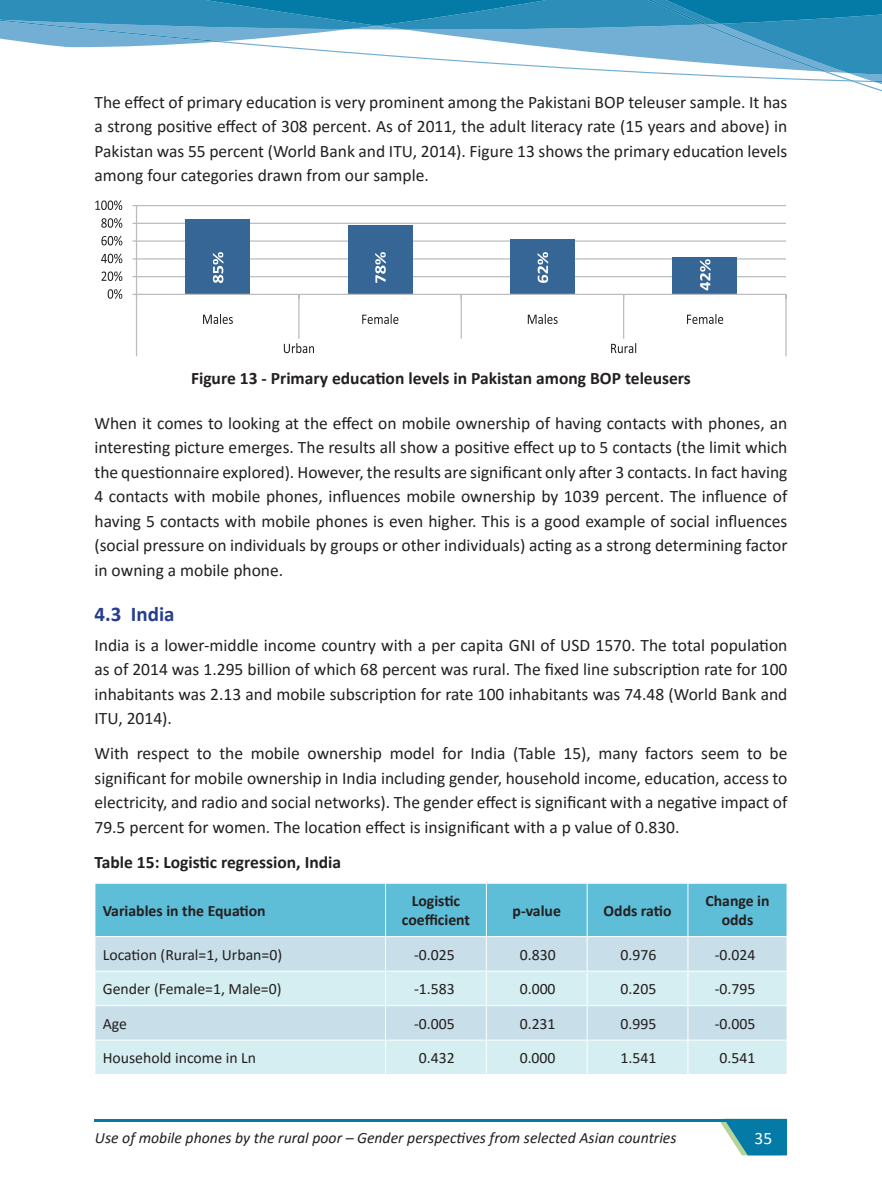
<style>
.page{position:relative;width:882px;height:1197px;background:#fff}
.page>*{position:absolute;margin:0;border:0;box-sizing:border-box;transform-origin:0 0}
.Heading_2{font:700 21px "Calibri";color:#253f8e}
.t1{font:17.5px/24.5px "Calibri";color:#231f20;text-align:justify}
.fig_caption{font:700 17.5px "Calibri";color:#231f20}
.t2{font:17.5px "Calibri";color:#fff}
.t3{font:15.75px "Calibri";color:#231f20}
.t4{font:italic 15.75px "Calibri";color:#231f20}
.t5{font:700 15.75px/18.9px "Calibri";color:#231f20;text-align:center}
</style>
<div class="page">
<svg style="left:0;top:0;width:415px;height:59px"></svg>
<svg style="left:415px;top:0;width:467px;height:92px"></svg>
<hr style="left:95px;top:1119px;width:692px;height:2px;background:#047aa6">
<svg style="left:718px;top:1121px;width:69px;height:34px"></svg>
<hr style="left:137px;top:276px;width:649px;height:1px;background:#bcbdc0">
<hr style="left:137px;top:258px;width:649px;height:2px;background:#bcbdc0">
<hr style="left:137px;top:240px;width:649px;height:2px;background:#bcbdc0">
<hr style="left:137px;top:223px;width:649px;height:1px;background:#bcbdc0">
<hr style="left:137px;top:205px;width:649px;height:1px;background:#bcbdc0">
<div style="left:185px;top:219px;width:65px;height:75px;background:#356695"></div>
<div style="left:348px;top:225px;width:65px;height:69px;background:#356695"></div>
<div style="left:510px;top:239px;width:65px;height:55px;background:#356695"></div>
<div style="left:672px;top:257px;width:65px;height:37px;background:#356695"></div>
<hr style="left:136px;top:206px;width:1px;height:88px;background:#bcbdc0">
<hr style="left:137px;top:294px;width:649px;height:1px;background:#bcbdc0">
<hr style="left:136px;top:294px;width:1px;height:45px;background:#bcbdc0">
<hr style="left:298px;top:294px;width:2px;height:45px;background:#bcbdc0">
<hr style="left:461px;top:294px;width:1px;height:45px;background:#bcbdc0">
<hr style="left:623px;top:294px;width:1px;height:45px;background:#bcbdc0">
<hr style="left:785px;top:294px;width:2px;height:45px;background:#bcbdc0">
<svg style="left:136px;top:339px;width:1px;height:17px"></svg>
<svg style="left:785px;top:339px;width:2px;height:17px"></svg>
<svg style="left:213px;top:252px;width:10px;height:31px"></svg>
<svg style="left:375px;top:252px;width:11px;height:31px"></svg>
<svg style="left:538px;top:252px;width:10px;height:31px"></svg>
<svg style="left:700px;top:259px;width:11px;height:31px"></svg>
<svg style="left:108px;top:289px;width:14px;height:10px"></svg>
<svg style="left:102px;top:271px;width:20px;height:10px"></svg>
<svg style="left:101px;top:254px;width:21px;height:9px"></svg>
<svg style="left:101px;top:236px;width:21px;height:10px"></svg>
<svg style="left:101px;top:218px;width:21px;height:10px"></svg>
<svg style="left:95px;top:200px;width:27px;height:10px"></svg>
<svg style="left:203px;top:314px;width:30px;height:10px"></svg>
<svg style="left:362px;top:314px;width:36px;height:10px"></svg>
<svg style="left:528px;top:314px;width:30px;height:10px"></svg>
<svg style="left:687px;top:314px;width:36px;height:10px"></svg>
<svg style="left:284px;top:343px;width:30px;height:10px"></svg>
<svg style="left:611px;top:343px;width:25px;height:10px"></svg>
<svg style="left:95px;top:884px;width:692px;height:87px;background:#88cade"></svg>
<div style="left:95px;top:972px;width:692px;height:102px;background:#d5eef1"></div>
<div style="left:95px;top:1006px;width:692px;height:34px;background:#c8dfe9"></div>
<hr style="left:385px;top:884px;width:1px;height:52px;background:#fff">
<hr style="left:486px;top:884px;width:1px;height:52px;background:#fff">
<hr style="left:587px;top:884px;width:1px;height:52px;background:#fff">
<hr style="left:688px;top:884px;width:1px;height:52px;background:#fff">
<hr style="left:94px;top:936px;width:292px;height:1px;background:#fff">
<hr style="left:386px;top:936px;width:100px;height:1px;background:#fff">
<hr style="left:385px;top:937px;width:1px;height:34px;background:#fff">
<hr style="left:486px;top:936px;width:101px;height:1px;background:#fff">
<hr style="left:486px;top:937px;width:1px;height:34px;background:#fff">
<hr style="left:587px;top:936px;width:101px;height:1px;background:#fff">
<hr style="left:587px;top:937px;width:1px;height:34px;background:#fff">
<hr style="left:688px;top:936px;width:99px;height:1px;background:#fff">
<hr style="left:688px;top:937px;width:1px;height:34px;background:#fff">
<hr style="left:385px;top:972px;width:1px;height:33px;background:#fff">
<hr style="left:486px;top:972px;width:1px;height:33px;background:#fff">
<hr style="left:587px;top:972px;width:1px;height:33px;background:#fff">
<hr style="left:688px;top:972px;width:1px;height:33px;background:#fff">
<hr style="left:94px;top:1005px;width:292px;height:1px;background:#fff">
<hr style="left:386px;top:1005px;width:100px;height:1px;background:#fff">
<hr style="left:385px;top:1006px;width:1px;height:34px;background:#fff">
<hr style="left:486px;top:1005px;width:101px;height:1px;background:#fff">
<hr style="left:486px;top:1006px;width:1px;height:34px;background:#fff">
<hr style="left:587px;top:1005px;width:101px;height:1px;background:#fff">
<hr style="left:587px;top:1006px;width:1px;height:34px;background:#fff">
<hr style="left:688px;top:1005px;width:99px;height:1px;background:#fff">
<hr style="left:688px;top:1006px;width:1px;height:34px;background:#fff">
<hr style="left:94px;top:1040px;width:292px;height:1px;background:#fff">
<hr style="left:386px;top:1040px;width:100px;height:1px;background:#fff">
<hr style="left:385px;top:1041px;width:1px;height:33px;background:#fff">
<hr style="left:486px;top:1040px;width:101px;height:1px;background:#fff">
<hr style="left:486px;top:1041px;width:1px;height:33px;background:#fff">
<hr style="left:587px;top:1040px;width:101px;height:1px;background:#fff">
<hr style="left:587px;top:1041px;width:1px;height:33px;background:#fff">
<hr style="left:688px;top:1040px;width:99px;height:1px;background:#fff">
<hr style="left:688px;top:1041px;width:1px;height:33px;background:#fff">
<p class="t1" style="left:94px;top:89px;width:694px">The effect of primary education is very prominent among the Pakistani BOP teleuser sample. It has a strong positive effect of 308 percent. As of 2011, the adult literacy rate (15 years and above) in Pakistan was 55 percent (World Bank and ITU, 2014). Figure 13 shows the primary education levels among four categories drawn from our sample.</p>
<p class="fig_caption" style="left:191px;top:366px;width:501px">Figure 13 - Primary education levels in Pakistan among BOP teleusers</p>
<p class="t1" style="left:94px;top:410px;width:694px">When it comes to looking at the effect on mobile ownership of having contacts with phones, an interesting picture emerges. The results all show a positive effect up to 5 contacts (the limit which the questionnaire explored). However, the results are significant only after 3 contacts. In fact having 4 contacts with mobile phones, influences mobile ownership by 1039 percent. The influence of having 5 contacts with mobile phones is even higher. This is a good example of social influences (social pressure on individuals by groups or other individuals) acting as a strong determining factor in owning a mobile phone.</p>
<p class="Heading_2" style="left:94px;top:600px;width:82px">4.3 India</p>
<p class="t1" style="left:94px;top:632px;width:695px">India is a lower-middle income country with a per capita GNI of USD 1570. The total population as of 2014 was 1.295 billion of which 68 percent was rural. The fixed line subscription rate for 100 inhabitants was 2.13 and mobile subscription for rate 100 inhabitants was 74.48 (World Bank and ITU, 2014).</p>
<p class="t1" style="left:94px;top:741px;width:694px">With respect to the mobile ownership model for India (Table 15), many factors seem to be significant for mobile ownership in India including gender, household income, education, access to electricity, and radio and social networks). The gender effect is significant with a negative impact of 79.5 percent for women. The location effect is insignificant with a p value of 0.830.</p>
<p class="fig_caption" style="left:94px;top:850px;width:248px">Table 15: Logistic regression, India</p>
<p class="t5" style="left:103px;top:901px;width:164px">Variables in the Equation</p>
<p class="t5" style="left:402px;top:891px;width:70px">Logistic coefficient</p>
<p class="t5" style="left:513px;top:901px;width:50px">p-value</p>
<p class="t5" style="left:604px;top:901px;width:69px">Odds ratio</p>
<p class="t5" style="left:705px;top:891px;width:66px">Change in odds</p>
<p class="t3" style="left:103px;top:944px;width:181px">Location (Rural=1, Urban=0)</p>
<p class="t3" style="left:414px;top:944px;width:42px">-0.025</p>
<p class="t3" style="left:520px;top:944px;width:37px">0.830</p>
<p class="t3" style="left:621px;top:944px;width:37px">0.976</p>
<p class="t3" style="left:715px;top:944px;width:42px">-0.024</p>
<p class="t3" style="left:103px;top:978px;width:180px">Gender (Female=1, Male=0)</p>
<p class="t3" style="left:414px;top:978px;width:42px">-1.583</p>
<p class="t3" style="left:520px;top:978px;width:37px">0.000</p>
<p class="t3" style="left:621px;top:978px;width:37px">0.205</p>
<p class="t3" style="left:715px;top:978px;width:42px">-0.795</p>
<p class="t3" style="left:103px;top:1013px;width:26px">Age</p>
<p class="t3" style="left:414px;top:1013px;width:42px">-0.005</p>
<p class="t3" style="left:520px;top:1013px;width:37px">0.231</p>
<p class="t3" style="left:621px;top:1013px;width:37px">0.995</p>
<p class="t3" style="left:715px;top:1013px;width:42px">-0.005</p>
<p class="t3" style="left:103px;top:1047px;width:155px">Household income in Ln</p>
<p class="t3" style="left:419px;top:1047px;width:37px">0.432</p>
<p class="t3" style="left:520px;top:1047px;width:37px">0.000</p>
<p class="t3" style="left:620px;top:1047px;width:37px">1.541</p>
<p class="t3" style="left:720px;top:1047px;width:37px">0.541</p>
<p class="t4" style="left:95px;top:1127px;width:583px">Use of mobile phones by the rural poor – Gender perspectives from selected Asian countries</p>
<p class="t2" style="left:754px;top:1126px;width:19px">35</p>
</div>
